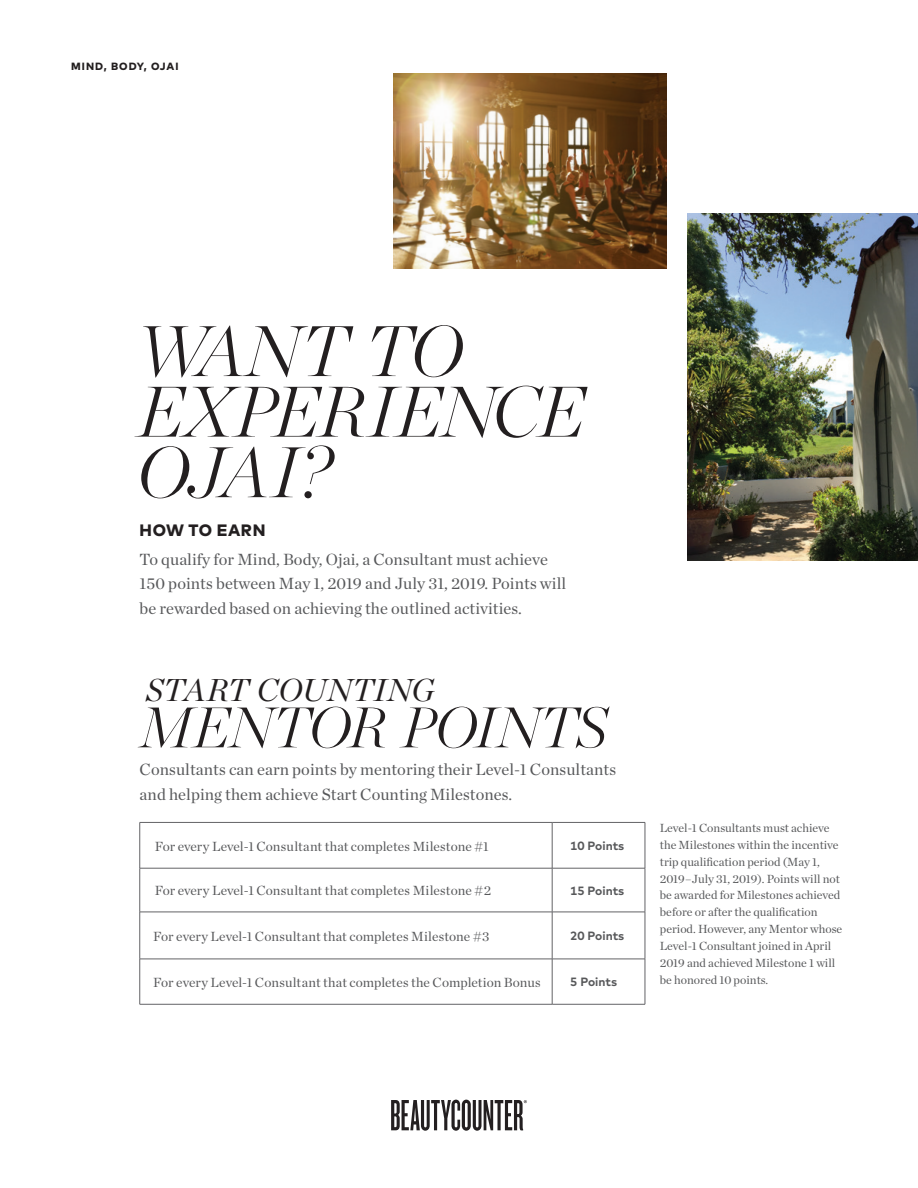
<style>
.page{position:relative;width:918px;height:1188px;background:#fff}
.page>*{position:absolute;margin:0;border:0;box-sizing:border-box;transform-origin:0 0}
.t1{font:italic 200 71.4px/60.6px "Chronicle Display";letter-spacing:-.005em;color:#231f20}
.t2{font:italic 200 57px "Chronicle Display";letter-spacing:-.015em;color:#231f20}
.t3{font:italic 31.5px "Chronicle Display";letter-spacing:.005em;color:#231f20}
.t4{font:16.5px/24.8px "Chronicle Deck";letter-spacing:.005em;color:#57585a}
.t5{font:800 16.5px "Mark OT";letter-spacing:.035em;color:#231f20}
.t6{font:13.5px "Chronicle Deck";letter-spacing:.005em;color:#57585a}
.t7{font:12px/16.8px "Chronicle Deck";color:#57585a}
.t8{font:700 12px "Mark";color:#57585a}
.t9{font:800 10.5px "Mark OT";letter-spacing:.095em;color:#231f20}
</style>
<div class="page">
<hr style="left:140px;top:822px;width:412px;height:1px;background:#636366">
<hr style="left:139px;top:823px;width:1px;height:45px;background:#636366">
<hr style="left:552px;top:822px;width:93px;height:1px;background:#636366">
<hr style="left:552px;top:823px;width:1px;height:45px;background:#636366">
<hr style="left:645px;top:823px;width:1px;height:45px;background:#636366">
<hr style="left:140px;top:868px;width:412px;height:1px;background:#636366">
<hr style="left:139px;top:868px;width:1px;height:44px;background:#636366">
<hr style="left:552px;top:868px;width:93px;height:1px;background:#636366">
<hr style="left:552px;top:868px;width:1px;height:44px;background:#636366">
<hr style="left:645px;top:868px;width:1px;height:44px;background:#636366">
<hr style="left:140px;top:912px;width:412px;height:1px;background:#636366">
<hr style="left:139px;top:912px;width:1px;height:47px;background:#636366">
<hr style="left:552px;top:912px;width:93px;height:1px;background:#636366">
<hr style="left:552px;top:912px;width:1px;height:47px;background:#636366">
<hr style="left:645px;top:912px;width:1px;height:47px;background:#636366">
<hr style="left:140px;top:959px;width:412px;height:1px;background:#636366">
<hr style="left:139px;top:959px;width:1px;height:45px;background:#636366">
<hr style="left:552px;top:959px;width:93px;height:1px;background:#636366">
<hr style="left:552px;top:959px;width:1px;height:45px;background:#636366">
<hr style="left:645px;top:959px;width:1px;height:45px;background:#636366">
<hr style="left:140px;top:1004px;width:412px;height:1px;background:#636366">
<hr style="left:552px;top:1004px;width:93px;height:1px;background:#636366">
<svg style="left:391px;top:1100px;width:136px;height:31px"></svg>
<img style="left:688px;top:213px;width:230px;height:348px">
<img style="left:394px;top:73px;width:272px;height:196px">
<p class="t9" style="left:71px;top:59px;width:109px">MIND, BODY, OJAI</p>
<h1 class="t1" style="left:137px;top:314px;width:449px">WANT TO<br>EXPERIENCE<br>OJAI?</h1>
<h3 class="t5" style="left:140px;top:519px;width:127px">HOW TO EARN</h3>
<h3 class="t4" style="left:140px;top:545px;width:428px">To qualify for Mind, Body, Ojai, a Consultant must achieve<br>150 points between May 1, 2019 and July 31, 2019. Points will be rewarded based on achieving the outlined activities.</h3>
<h3 class="t3" style="left:146px;top:665px;width:290px">START COUNTING</h3>
<h2 class="t2" style="left:140px;top:683px;width:468px">MENTOR POINTS</h2>
<h3 class="t4" style="left:140px;top:756px;width:478px">Consultants can earn points by mentoring their Level-1 Consultants and helping them achieve Start Counting Milestones.</h3>
<p class="t6" style="left:155px;top:836px;width:335px">For every Level-1 Consultant that completes Milestone #1</p>
<p class="t8" style="left:570px;top:839px;width:56px">10 Points</p>
<p class="t6" style="left:155px;top:881px;width:338px">For every Level-1 Consultant that completes Milestone #2</p>
<p class="t8" style="left:570px;top:884px;width:56px">15 Points</p>
<p class="t6" style="left:153px;top:926px;width:338px">For every Level-1 Consultant that completes Milestone #3</p>
<p class="t8" style="left:570px;top:929px;width:56px">20 Points</p>
<p class="t6" style="left:153px;top:972px;width:389px">For every Level-1 Consultant that completes the Completion Bonus</p>
<p class="t8" style="left:570px;top:975px;width:49px">5 Points</p>
<p class="t7" style="left:660px;top:819px;width:184px">Level-1 Consultants must achieve the Milestones within the incentive trip qualification period (May 1, 2019–July 31, 2019). Points will not be awarded for Milestones achieved before or after the qualification period. However, any Mentor whose Level-1 Consultant joined in April 2019 and achieved Milestone 1 will be honored 10 points.</p>
</div>
